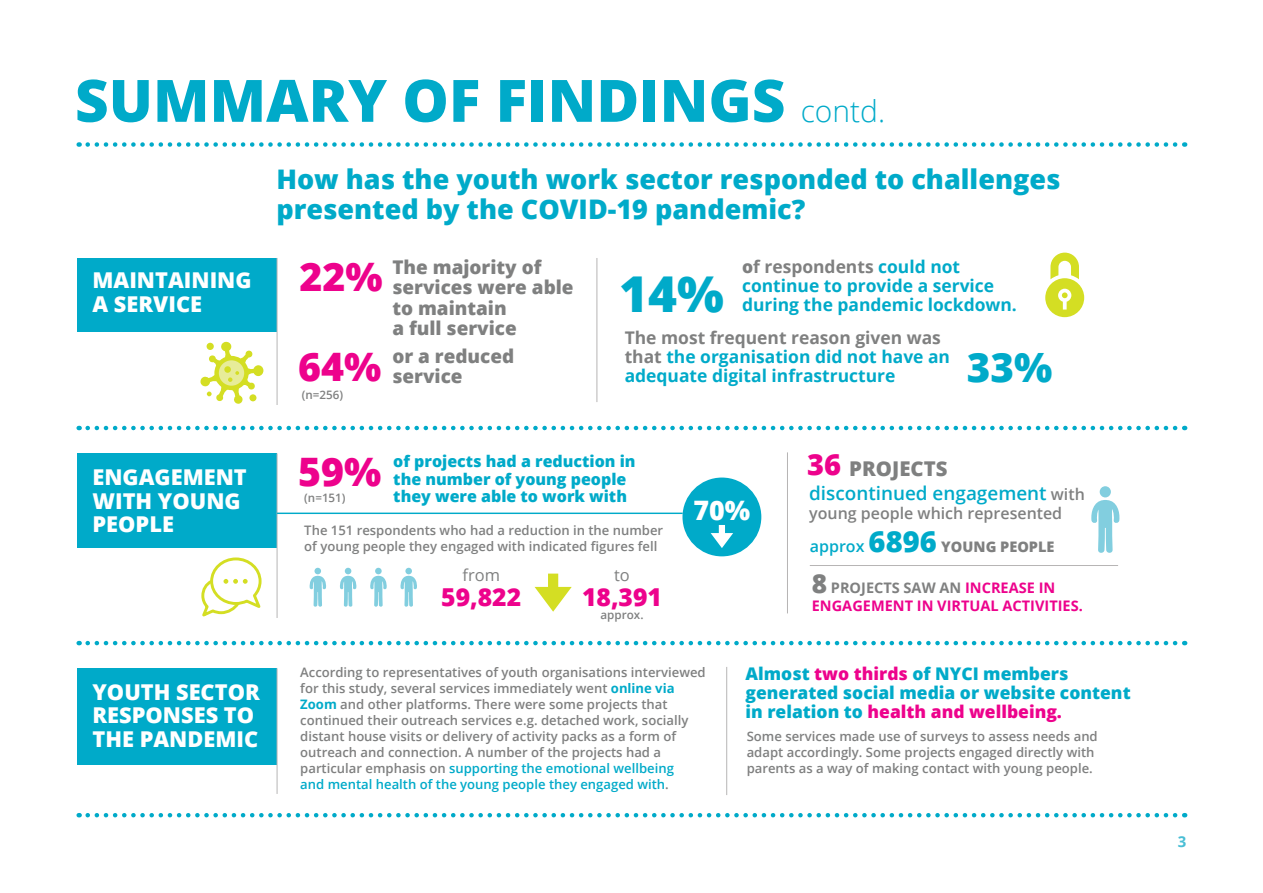
<style>
.page{position:relative;width:1263px;height:893px;background:#fff}
.page>*{position:absolute;margin:0;border:0;box-sizing:border-box;transform-origin:0 0}
.t1{font:800 58.5px "Open Sans";color:#00aac9}
.t2{font:800 49.35px "Open Sans";color:#00aac9}
.t3{font:800 40.35px "Open Sans";color:#00aac9}
.t4{font:800 39.3px "Open Sans";color:#ed028c}
.t5{font:800 29.1px "Open Sans";color:#ed028c}
.GREY_BODY_COPY{font:800 27px/30px "Open Sans";color:#00aac9}
.t6{font:800 26.85px "Open Sans";color:#fff}
.t7{font:800 24.6px "Open Sans";color:#ed028c}
.t8{font:800 21.75px/23.2px "Open Sans";color:#fff}
.t9{font:800 20.4px "Open Sans";color:#7f8080}
.t10{font:800 18.9px/20.4px "Open Sans";color:#7f8080}
.t11{font:600 18.9px "Open Sans";color:#00aac9}
.t12{font:700 17.4px/18.9px "Open Sans";color:#00aac9}
.t13{font:800 17.4px/18.9px "Open Sans";color:#00aac9}
.t14{font:16.5px "Open Sans";color:#7f8080}
.t15{font:800 16.05px/17.4px "Open Sans";color:#00aac9}
.t16{font:600 16.05px "Open Sans";color:#7f8080}
.t17{font:700 15px "Open Sans";color:#49bed5}
.t18{font:700 14.55px/17.4px "Open Sans";color:#ed028c}
.t19{font:800 14.55px "Open Sans";color:#7f8080}
.t20{font:600 13.05px/16px "Open Sans";color:#7f8080}
.t21{font:600 11.7px "Open Sans";color:#7f8080}
.s1{font-weight:300;font-size:30px}
.s2{font-size:39.3px;color:#ed028c}
.s3{font-weight:800;color:#7f8080}
.s4{color:#7f8080}
.s5{font-size:16.05px;color:#7f8080}
.s6{font-weight:600;font-size:16.05px;color:#00aac9}
.s7{font-size:29.1px;color:#00aac9}
.s8{font-weight:800;font-size:26.1px;color:#7f8080}
.s9{font-weight:700;color:#00aac9}
.s10{color:#00aac9}
.s11{color:#ed028c}
</style>
<div class="page">
<div style="left:77px;top:258px;width:200px;height:73px;background:#00aac9"></div>
<hr style="left:277px;top:258px;width:1px;height:147px;background:#b7b5b5">
<hr style="left:596px;top:258px;width:1px;height:144px;background:#b7b5b5">
<hr style="left:726px;top:667px;width:1px;height:128px;background:#b7b5b5">
<div style="left:77px;top:668px;width:200px;height:97px;background:#00aac9"></div>
<hr style="left:277px;top:668px;width:1px;height:126px;background:#b7b5b5">
<svg style="left:200px;top:341px;width:64px;height:63px"></svg>
<svg style="left:1045px;top:253px;width:39px;height:64px"></svg>
<div style="left:77px;top:453px;width:200px;height:95px;background:#00aac9"></div>
<hr style="left:277px;top:453px;width:1px;height:165px;background:#b7b5b5">
<hr style="left:787px;top:452px;width:1px;height:161px;background:#b7b5b5">
<svg style="left:534px;top:574px;width:38px;height:38px"></svg>
<hr style="left:277px;top:513px;width:406px;height:1px;background:#00aac9">
<div style="left:682px;top:478px;width:79px;height:78px;background:#00aac9;border-radius:50%"></div>
<svg style="left:711px;top:525px;width:22px;height:23px"></svg>
<hr style="left:810px;top:565px;width:308px;height:1px;background:#b7b5b5">
<svg style="left:201px;top:557px;width:61px;height:60px"></svg>
<div style="left:405px;top:568px;width:7px;height:6px;background:#82cedf;border-radius:50%"></div>
<svg style="left:400px;top:576px;width:17px;height:31px"></svg>
<svg style="left:340px;top:568px;width:17px;height:39px"></svg>
<div style="left:314px;top:568px;width:7px;height:6px;background:#82cedf;border-radius:50%"></div>
<svg style="left:309px;top:576px;width:17px;height:31px"></svg>
<div style="left:375px;top:568px;width:7px;height:6px;background:#82cedf;border-radius:50%"></div>
<svg style="left:370px;top:576px;width:17px;height:31px"></svg>
<div style="left:1100px;top:486px;width:11px;height:11px;background:#82cedf;border-radius:50%"></div>
<svg style="left:1091px;top:500px;width:29px;height:53px"></svg>
<svg style="left:88px;top:142px;width:1097px;height:5px"></svg>
<svg style="left:88px;top:426px;width:1097px;height:4px"></svg>
<svg style="left:88px;top:641px;width:1097px;height:4px"></svg>
<svg style="left:88px;top:813px;width:1097px;height:4px"></svg>
<p class="t1" style="left:75px;top:56px;width:812px">SUMMARY OF FINDINGS <span class="s1">contd.</span></p>
<p class="t8" style="left:92px;top:268px;width:161px">MAINTAINING<br>A SERVICE</p>
<p class="GREY_BODY_COPY" style="left:276px;top:163px;width:786px">How has the youth work sector responded to challenges presented by the COVID-19 pandemic?</p>
<p class="t4" style="left:300px;top:246px;width:85px">22%</p>
<p class="t10" style="left:392px;top:256px;width:183px">The majority of services were able to maintain<br>a full service</p>
<p class="t10" style="left:298px;top:345px;width:218px;text-indent:94px">or a reduced<br><span class="s2">64%</span> service</p>
<p class="t21" style="left:302px;top:387px;width:43px">(n=256)</p>
<p class="t12" style="left:742px;top:257px;width:276px"><span class="s3">o</span><span class="s4">f respondents</span> could not continue to provide a service during the pandemic lockdown.</p>
<p class="t3" style="left:967px;top:336px;width:87px">33%</p>
<p class="t2" style="left:619px;top:257px;width:106px">14%</p>
<p class="t12" style="left:625px;top:328px;width:327px"><span class="s4">The most frequent reason given was that</span> the organisation did not have an adequate digital infrastructure</p>
<p class="t8" style="left:92px;top:465px;width:156px">ENGAGEMENT<br>WITH YOUNG<br>PEOPLE</p>
<p class="t8" style="left:92px;top:680px;width:169px">YOUTH SECTOR<br>RESPONSES TO<br>THE PANDEMIC</p>
<p class="t4" style="left:298px;top:442px;width:85px">59%</p>
<p class="t21" style="left:304px;top:490px;width:43px">(n=151)</p>
<p class="t15" style="left:393px;top:452px;width:244px">of projects had a reduction in the number of young people they were able to work with</p>
<p class="t20" style="left:304px;top:522px;width:360px">The 151 respondents who had a reduction in the number of young people they engaged with indicated figures fell</p>
<p class="t14" style="left:462px;top:564px;width:39px">from</p>
<p class="t7" style="left:441px;top:578px;width:81px">59,822</p>
<p class="t14" style="left:614px;top:564px;width:17px">to</p>
<p class="t7" style="left:582px;top:578px;width:81px">18,391</p>
<p class="t21" style="left:601px;top:606px;width:44px">approx.</p>
<p class="t6" style="left:693px;top:490px;width:58px">70%</p>
<p class="t5" style="left:807px;top:442px;width:36px">36</p>
<p class="t11" style="left:809px;top:481px;width:277px">discontinued engagement <span class="s5">with</span></p>
<p class="t16" style="left:809px;top:503px;width:255px">young people which represented</p>
<p class="t9" style="left:849px;top:453px;width:100px">PROJECTS</p>
<p class="t19" style="left:810px;top:536px;width:246px"><span class="s6">approx</span> <span class="s7">6896</span> YOUNG PEOPLE</p>
<p class="t18" style="left:812px;top:579px;width:273px"><span class="s8">8</span> <span class="s4">PROJECTS SAW AN</span> INCREASE IN<br>ENGAGEMENT IN VIRTUAL ACTIVITIES.</p>
<p class="t20" style="left:300px;top:664px;width:407px">According to representatives of youth organisations interviewed for this study, several services immediately went <span class="s9">online via Zoom</span> and other platforms. There were some projects that continued their outreach services e.g. detached work, socially distant house visits or delivery of activity packs as a form of outreach and connection. A number of the projects had a particular emphasis on <span class="s10">supporting the emotional wellbeing<br>and mental health of the young people they engaged with</span>.</p>
<p class="t13" style="left:745px;top:664px;width:387px">Almost <span class="s11">two thirds</span> of NYCI members generated social media or website content in relation to <span class="s11">health and wellbeing.</span></p>
<p class="t20" style="left:747px;top:728px;width:353px">Some services made use of surveys to assess needs and adapt accordingly. Some projects engaged directly with parents as a way of making contact with young people.</p>
<p class="t17" style="left:1178px;top:831px;width:10px">3</p>
</div>
